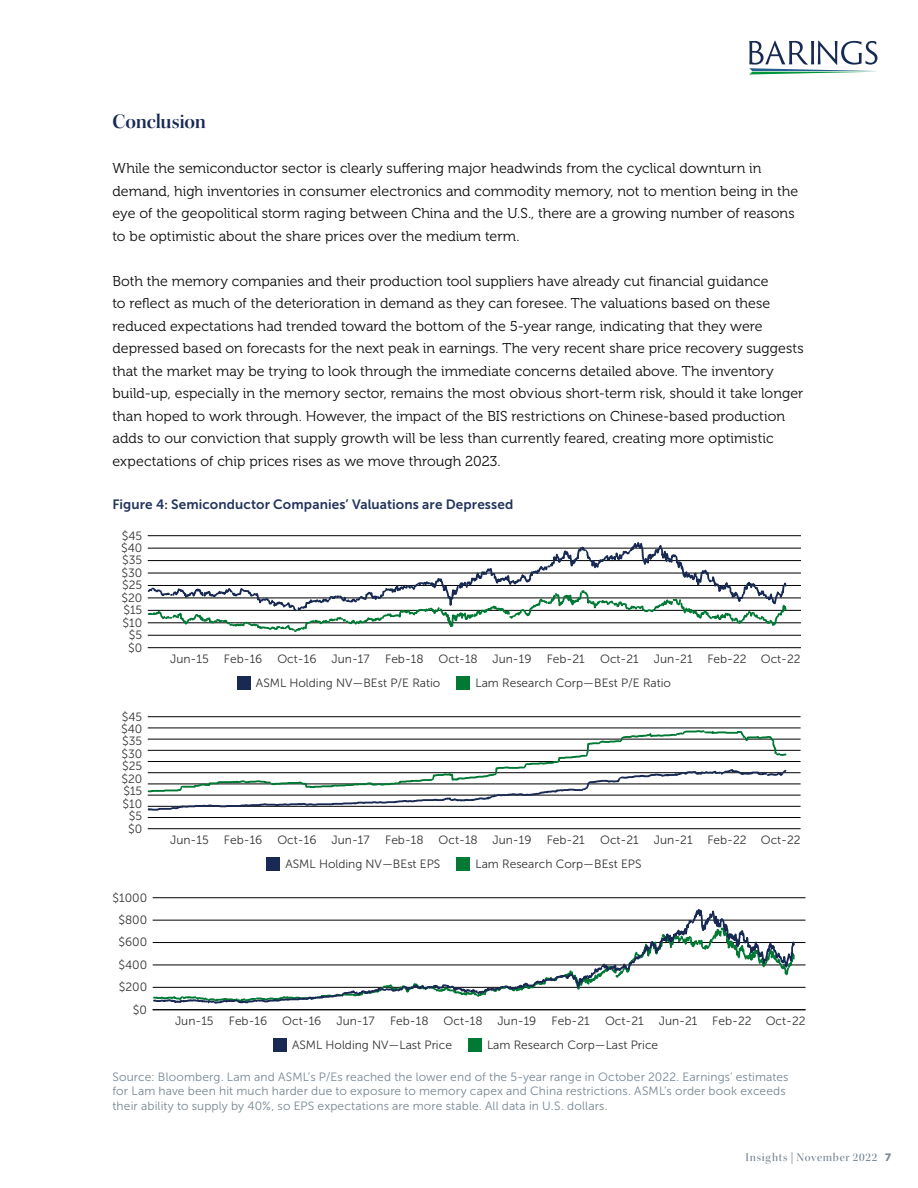
<style>
.page{position:relative;width:918px;height:1188px;background:#fff}
.page>*{position:absolute;margin:0;border:0;box-sizing:border-box;transform-origin:0 0}
.t1{font:21px "Kepler Std Semibold Disp";letter-spacing:-.01em;color:#182a54}
.t2{font:14.25px/22.5px "Museo 300";color:#0d0d0d}
.t3{font:13.5px "Museo Sans 700";letter-spacing:.01em;color:#23355d}
.t4{font:12px/22.4px "Museo Sans 300";color:#333132;text-align:right}
.t5{font:12px/14.4px "Museo Sans 300";letter-spacing:.01em;color:#768693}
.t6{font:12px "Kepler Std Medium Disp";letter-spacing:.065em;color:#768693}
.s1{font-size:12px;color:#0d0d0d}
.s2{font-family:"Museo Sans 900";font-size:10.5px}
</style>
<div class="page">
<svg style="left:749px;top:40px;width:129px;height:35px"></svg>
<div style="left:457px;top:677px;width:13px;height:13px;background:#007934"></div>
<div style="left:237px;top:677px;width:14px;height:13px;background:#182a54"></div>
<hr style="left:148px;top:535px;width:653px;height:1px;background:#000">
<hr style="left:148px;top:585px;width:653px;height:1px;background:#000">
<hr style="left:148px;top:573px;width:653px;height:1px;background:#000">
<hr style="left:148px;top:623px;width:653px;height:1px;background:#000">
<hr style="left:148px;top:647px;width:653px;height:1px;background:#000">
<hr style="left:148px;top:635px;width:653px;height:1px;background:#000">
<hr style="left:148px;top:560px;width:653px;height:1px;background:#000">
<hr style="left:148px;top:548px;width:653px;height:1px;background:#000">
<hr style="left:148px;top:610px;width:653px;height:1px;background:#000">
<hr style="left:148px;top:598px;width:653px;height:1px;background:#000">
<svg style="left:148px;top:542px;width:639px;height:90px"></svg>
<hr style="left:148px;top:739px;width:653px;height:1px;background:#000">
<hr style="left:148px;top:728px;width:653px;height:1px;background:#000">
<hr style="left:148px;top:817px;width:653px;height:1px;background:#000">
<hr style="left:148px;top:828px;width:653px;height:1px;background:#000">
<hr style="left:148px;top:795px;width:653px;height:1px;background:#000">
<hr style="left:148px;top:772px;width:653px;height:1px;background:#000">
<hr style="left:148px;top:806px;width:653px;height:1px;background:#000">
<hr style="left:148px;top:784px;width:653px;height:1px;background:#000">
<hr style="left:148px;top:716px;width:653px;height:1px;background:#000">
<hr style="left:148px;top:761px;width:653px;height:1px;background:#000">
<hr style="left:148px;top:750px;width:653px;height:1px;background:#000">
<div style="left:457px;top:858px;width:13px;height:13px;background:#007934"></div>
<div style="left:267px;top:858px;width:13px;height:13px;background:#182a54"></div>
<svg style="left:148px;top:730px;width:639px;height:81px"></svg>
<div style="left:468px;top:1039px;width:14px;height:13px;background:#007934"></div>
<div style="left:273px;top:1039px;width:14px;height:13px;background:#182a54"></div>
<hr style="left:153px;top:897px;width:653px;height:1px;background:#000">
<hr style="left:153px;top:920px;width:652px;height:1px;background:#000">
<hr style="left:153px;top:942px;width:652px;height:1px;background:#000">
<hr style="left:153px;top:965px;width:652px;height:1px;background:#000">
<hr style="left:153px;top:987px;width:652px;height:1px;background:#000">
<hr style="left:153px;top:1009px;width:653px;height:1px;background:#000">
<svg style="left:153px;top:909px;width:642px;height:95px"></svg>
<p class="t1" style="left:112px;top:110px;width:95px">Conclusion</p>
<p class="t2" style="left:112px;top:157px;width:687px">While the semiconductor sector is clearly suffering major headwinds from the cyclical downturn in demand, high inventories in consumer electronics and commodity memory, not to mention being in the eye of the geopolitical storm raging between China and the U.S., there are a growing number of reasons to be optimistic about the share prices over the medium term.</p>
<p class="t2" style="left:112px;top:270px;width:693px">Both the memory companies and their production tool suppliers have already cut financial guidance<br>to reflect as much of the deterioration in demand as they can foresee. The valuations based on these reduced expectations had trended toward the bottom of the 5-year range, indicating that they were depressed based on forecasts for the next peak in earnings. The very recent share price recovery suggests that the market may be trying to look through the immediate concerns detailed above. The inventory build-up, especially in the memory sector, remains the most obvious short-term risk, should it take longer than hoped to work through. However, the impact of the BIS restrictions on Chinese-based production adds to our conviction that supply growth will be less than currently feared, creating more optimistic expectations of chip prices rises as we move through 2023.</p>
<p class="t3" style="left:112px;top:497px;width:402px">Figure 4<span class="s1">:</span> Semiconductor Companies’ Valuations are Depressed</p>
<p class="t4" style="left:122px;top:524px;width:22px">$45</p>
<p class="t4" style="left:121px;top:562px;width:22px">$30</p>
<p class="t4" style="left:121px;top:537px;width:23px">$40</p>
<p class="t4" style="left:122px;top:549px;width:22px">$35</p>
<p class="t4" style="left:122px;top:574px;width:22px">$25</p>
<p class="t4" style="left:123px;top:611px;width:21px">$10</p>
<p class="t4" style="left:121px;top:587px;width:22px">$20</p>
<p class="t4" style="left:123px;top:599px;width:20px">$15</p>
<p class="t4" style="left:129px;top:624px;width:15px">$5</p>
<p class="t4" style="left:128px;top:636px;width:16px">$0</p>
<p class="t4" style="left:122px;top:705px;width:22px">$45</p>
<p class="t4" style="left:121px;top:743px;width:22px">$30</p>
<p class="t4" style="left:121px;top:718px;width:23px">$40</p>
<p class="t4" style="left:122px;top:730px;width:22px">$35</p>
<p class="t4" style="left:122px;top:755px;width:22px">$25</p>
<p class="t4" style="left:123px;top:792px;width:21px">$10</p>
<p class="t4" style="left:121px;top:768px;width:22px">$20</p>
<p class="t4" style="left:123px;top:780px;width:20px">$15</p>
<p class="t4" style="left:129px;top:805px;width:15px">$5</p>
<p class="t4" style="left:128px;top:817px;width:16px">$0</p>
<p class="t4" style="left:112px;top:886px;width:36px">$1000 $800 $600 $400 $200 $0</p>
<p class="t4" style="left:170px;top:648px;width:40px">Jun-15</p>
<p class="t4" style="left:224px;top:648px;width:94px">Feb-16 Oct-16</p>
<p class="t4" style="left:332px;top:648px;width:40px">Jun-17</p>
<p class="t4" style="left:385px;top:648px;width:148px">Feb-18 Oct-18 Jun-19</p>
<p class="t4" style="left:547px;top:648px;width:40px">Feb-21</p>
<p class="t4" style="left:600px;top:648px;width:40px">Oct-21</p>
<p class="t4" style="left:654px;top:648px;width:148px">Jun-21 Feb-22 Oct-22</p>
<p class="t4" style="left:256px;top:672px;width:186px">ASML Holding NV—BEst P/E Ratio</p>
<p class="t4" style="left:475px;top:672px;width:197px">Lam Research Corp—BEst P/E Ratio</p>
<p class="t4" style="left:170px;top:829px;width:40px">Jun-15</p>
<p class="t4" style="left:224px;top:829px;width:94px">Feb-16 Oct-16</p>
<p class="t4" style="left:332px;top:829px;width:40px">Jun-17</p>
<p class="t4" style="left:385px;top:829px;width:148px">Feb-18 Oct-18 Jun-19</p>
<p class="t4" style="left:547px;top:829px;width:40px">Feb-21</p>
<p class="t4" style="left:600px;top:829px;width:40px">Oct-21</p>
<p class="t4" style="left:654px;top:829px;width:148px">Jun-21 Feb-22 Oct-22</p>
<p class="t4" style="left:285px;top:853px;width:156px">ASML Holding NV—BEst EPS</p>
<p class="t4" style="left:475px;top:853px;width:168px">Lam Research Corp—BEst EPS</p>
<p class="t4" style="left:175px;top:1010px;width:40px">Jun-15</p>
<p class="t4" style="left:229px;top:1010px;width:94px">Feb-16 Oct-16</p>
<p class="t4" style="left:337px;top:1010px;width:40px">Jun-17</p>
<p class="t4" style="left:390px;top:1010px;width:148px">Feb-18 Oct-18 Jun-19</p>
<p class="t4" style="left:552px;top:1010px;width:40px">Feb-21</p>
<p class="t4" style="left:605px;top:1010px;width:40px">Oct-21</p>
<p class="t4" style="left:659px;top:1010px;width:148px">Jun-21 Feb-22 Oct-22</p>
<p class="t4" style="left:292px;top:1034px;width:161px">ASML Holding NV—Last Price</p>
<p class="t4" style="left:487px;top:1034px;width:173px">Lam Research Corp—Last Price</p>
<p class="t5" style="left:112px;top:1070px;width:678px">Source: Bloomberg. Lam and ASML’s P/Es reached the lower end of the 5-year range in October 2022. Earnings’ estimates for Lam have been hit much harder due to exposure to memory capex and China restrictions. ASML’s order book exceeds their ability to supply by 40%, so EPS expectations are more stable. All data in U.S. dollars.</p>
<p class="t6" style="left:745px;top:1150px;width:147px">Insights | November 2022 <span class="s2">7</span></p>
</div>
